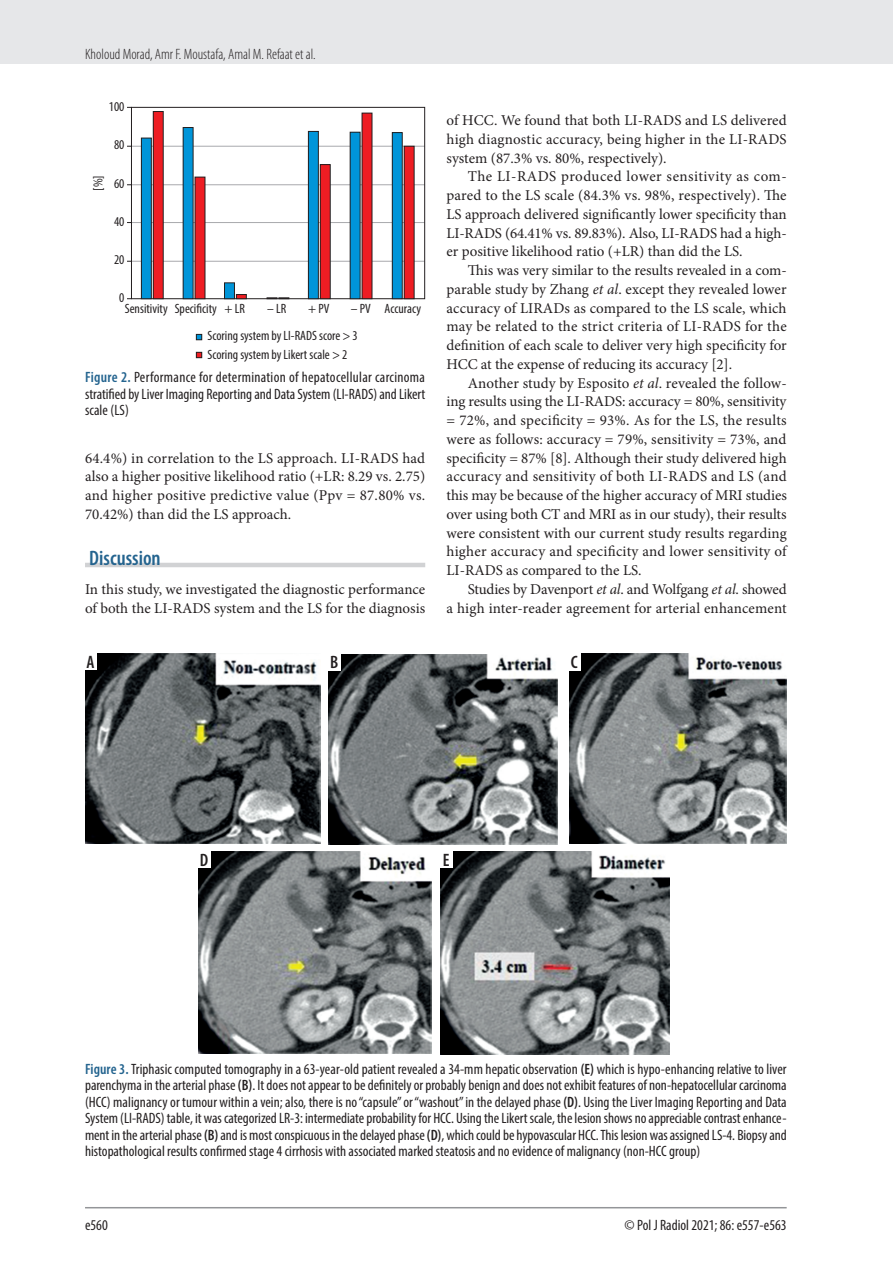
<style>
.page{position:relative;width:893px;height:1263px;background:#fff}
.page>*{position:absolute;margin:0;border:0;box-sizing:border-box;transform-origin:0 0}
.srodtytul_1{font:600 condensed 21px "Myriad Pro";color:#24648f}
.rycina_podpis{font:600 condensed 18px "Myriad Pro";color:#231f20}
.tekst{font:15px/18.8px "Minion Pro";color:#231f20;text-align:justify}
.rycina_podpis-2{font:condensed 15px/16.5px "Myriad Pro";color:#231f20;text-align:justify}
.tekst_bez_wciecia{font:15px/18.8px "Minion Pro";color:#231f20}
.t1{font:300 condensed 15px "Myriad Pro";color:#231f20}
.rycina_elementy{font:condensed 13.5px "Myriad Pro";color:#231f20}
.s1{font-weight:600;color:#24648f}
.s2{font-style:italic}
.s3{font-weight:600}
</style>
<div class="page">
<div style="left:0;top:0;width:893px;height:64px;background:#e6e7e9"></div>
<hr style="left:85px;top:1207px;width:702px;height:1px;background:#939598">
<hr style="left:85px;top:563px;width:340px;height:4px;background:#d1d2d4">
<svg style="left:127px;top:107px;width:298px;height:192px"></svg>
<div style="left:141px;top:138px;width:10px;height:161px;background:#0095d9"></div>
<div style="left:141px;top:138px;width:11px;height:161px;border:1px solid #231f20"></div>
<div style="left:183px;top:128px;width:10px;height:171px;background:#0095d9"></div>
<div style="left:224px;top:283px;width:10px;height:16px;background:#0095d9"></div>
<div style="left:224px;top:282px;width:11px;height:17px;border:1px solid #231f20"></div>
<div style="left:308px;top:131px;width:10px;height:168px;background:#0095d9"></div>
<div style="left:308px;top:131px;width:11px;height:168px;border:1px solid #231f20"></div>
<div style="left:350px;top:132px;width:10px;height:167px;background:#0095d9"></div>
<div style="left:392px;top:133px;width:10px;height:166px;background:#0095d9"></div>
<div style="left:392px;top:132px;width:11px;height:167px;border:1px solid #231f20"></div>
<div style="left:153px;top:112px;width:10px;height:187px;background:#ee1d23"></div>
<div style="left:153px;top:111px;width:11px;height:188px;border:1px solid #231f20"></div>
<div style="left:195px;top:177px;width:10px;height:122px;background:#ee1d23"></div>
<hr style="left:236px;top:295px;width:10px;height:4px;background:#ee1d23">
<div style="left:236px;top:294px;width:11px;height:5px;border:1px solid #231f20"></div>
<svg style="left:267px;top:297px;width:22px;height:2px"></svg>
<div style="left:320px;top:165px;width:10px;height:134px;background:#ee1d23"></div>
<div style="left:320px;top:164px;width:11px;height:135px;border:1px solid #231f20"></div>
<div style="left:362px;top:113px;width:10px;height:186px;background:#ee1d23"></div>
<div style="left:404px;top:146px;width:10px;height:153px;background:#ee1d23"></div>
<svg style="left:196px;top:334px;width:6px;height:6px"></svg>
<svg style="left:196px;top:352px;width:6px;height:6px"></svg>
<img style="left:85px;top:654px;width:235px;height:189px">
<img style="left:329px;top:654px;width:228px;height:190px">
<img style="left:569px;top:654px;width:218px;height:189px">
<img style="left:199px;top:851px;width:232px;height:202px">
<img style="left:440px;top:852px;width:229px;height:202px">
<div style="left:198px;top:850px;width:12px;height:17px;background:#fff"></div>
<div style="left:440px;top:850px;width:13px;height:17px;background:#fff"></div>
<div style="left:84px;top:652px;width:13px;height:17px;background:#fff"></div>
<div style="left:328px;top:653px;width:12px;height:17px;background:#fff"></div>
<div style="left:568px;top:653px;width:13px;height:17px;background:#fff"></div>
<p class="t1" style="left:85px;top:45px;width:232px">Kholoud Morad, Amr F. Moustafa, Amal M. Refaat et al.</p>
<p class="rycina_elementy" style="left:109px;top:99px;width:17px">100</p>
<p class="rycina_elementy" style="left:114px;top:137px;width:12px">80</p>
<p class="rycina_elementy" style="left:114px;top:175px;width:12px">60</p>
<p class="rycina_elementy" style="left:114px;top:213px;width:12px">40</p>
<p class="rycina_elementy" style="left:114px;top:252px;width:12px">20</p>
<p class="rycina_elementy" style="left:119px;top:290px;width:7px">0</p>
<p class="rycina_elementy" style="left:90px;top:191px;width:17px;rotate:-90deg">[%]</p>
<p class="rycina_elementy" style="left:125px;top:300px;width:122px">Sensitivity Specificity + LR</p>
<p class="rycina_elementy" style="left:267px;top:300px;width:21px">– LR</p>
<p class="rycina_elementy" style="left:308px;top:300px;width:23px">+ PV</p>
<p class="rycina_elementy" style="left:351px;top:300px;width:72px">– PV Accuracy</p>
<p class="rycina_elementy" style="left:207px;top:328px;width:152px">Scoring system by LI-RADS score &gt; 3</p>
<p class="rycina_elementy" style="left:207px;top:346px;width:141px">Scoring system by Likert scale &gt; 2</p>
<p class="rycina_podpis-2" style="left:85px;top:369px;width:342px"><span class="s1">Figure 2.</span> Performance for determination of hepatocellular carcinoma stratified by Liver Imaging Reporting and Data System (LI-RADS) and Likert scale (LS)</p>
<p class="tekst" style="left:85px;top:448px;width:342px">64.4%) in correlation to the LS approach. LI-RADS had also a higher positive likelihood ratio (+LR: 8.29 vs. 2.75) and higher positive predictive value (Ppv = 87.80% vs.<br>70.42%) than did the LS approach.</p>
<p class="srodtytul_1" style="left:89px;top:545px;width:73px">Discussion</p>
<p class="tekst_bez_wciecia" style="left:85px;top:580px;width:342px">In this study, we investigated the diagnostic performance of both the LI-RADS system and the LS for the diagnosis</p>
<p class="tekst_bez_wciecia" style="left:446px;top:111px;width:342px;text-align:justify">of HCC. We found that both LI-RADS and LS delivered high diagnostic accuracy, being higher in the LI-RADS system (87.3% vs. 80%, respectively).</p>
<p class="tekst" style="left:446px;top:167px;width:342px;text-indent:21px">The LI-RADS produced lower sensitivity as com&shy;pared to the LS scale (84.3% vs. 98%, respectively). The LS approach delivered significantly lower specificity than LI-RADS (64.41% vs. 89.83%). Also, LI-RADS had a high&shy;er positive likelihood ratio (+LR) than did the LS.</p>
<p class="tekst" style="left:446px;top:261px;width:342px;text-indent:21px">This was very similar to the results revealed in a com&shy;parable study by Zhang <span class="s2">et al</span>. except they revealed lower accuracy of LIRADs as compared to the LS scale, which may be related to the strict criteria of LI-RADS for the definition of each scale to deliver very high specificity for HCC at the expense of reducing its accuracy [2].</p>
<p class="tekst" style="left:446px;top:373px;width:342px;text-indent:21px">Another study by Esposito <span class="s2">et al</span>. revealed the follow&shy;ing results using the LI-RADS: accuracy = 80%, sensitivity = 72%, and specificity = 93%. As for the LS, the results were as follows: accuracy = 79%, sensitivity = 73%, and specificity = 87% [8]. Although their study delivered high accuracy and sensitivity of both LI-RADS and LS (and this may be because of the higher accuracy of MRI studies over using both CT and MRI as in our study), their results were consistent with our current study results regarding higher accuracy and specificity and lower sensitivity of LI-RADS as compared to the LS.</p>
<p class="tekst" style="left:446px;top:580px;width:342px;text-align:right">Studies by Davenport <span class="s2">et al</span>. and Wolfgang <span class="s2">et al</span>. showed<br>a high inter-reader agreement for arterial enhancement</p>
<p class="rycina_podpis" style="left:87px;top:650px;width:10px">A</p>
<p class="rycina_podpis" style="left:330px;top:651px;width:10px">B</p>
<p class="rycina_podpis" style="left:571px;top:651px;width:8px">C</p>
<p class="rycina_podpis" style="left:200px;top:849px;width:10px">D</p>
<p class="rycina_podpis" style="left:443px;top:849px;width:8px">E</p>
<p class="rycina_podpis-2" style="left:85px;top:1060px;width:703px"><span class="s1">Figure 3.</span> Triphasic computed tomography in a 63-year-old patient revealed a 34-mm hepatic observation <span class="s3">(E)</span> which is hypo-enhancing relative to liver parenchyma in the arterial phase <span class="s3">(B)</span>. It does not appear to be definitely or probably benign and does not exhibit features of non-hepatocellular carcinoma (HCC) malignancy or tumour within a vein; also, there is no “capsule” or “washout” in the delayed phase <span class="s3">(D)</span>. Using the Liver Imaging Reporting and Data System (LI-RADS) table, it was categorized LR-3: intermediate probability for HCC. Using the Likert scale, the lesion shows no appreciable contrast enhance&shy;ment in the arterial phase <span class="s3">(B)</span> and is most conspicuous in the delayed phase <span class="s3">(D)</span>, which could be hypovascular HCC. This lesion was assigned LS-4. Biopsy and histopathological results confirmed stage 4 cirrhosis with associated marked steatosis and no evidence of malignancy (non-HCC group)</p>
<p class="rycina_podpis-2" style="left:85px;top:1216px;width:24px">e560</p>
<p class="rycina_podpis-2" style="left:625px;top:1216px;width:164px">© Pol J Radiol 2021; 86: e557-e563</p>
</div>
